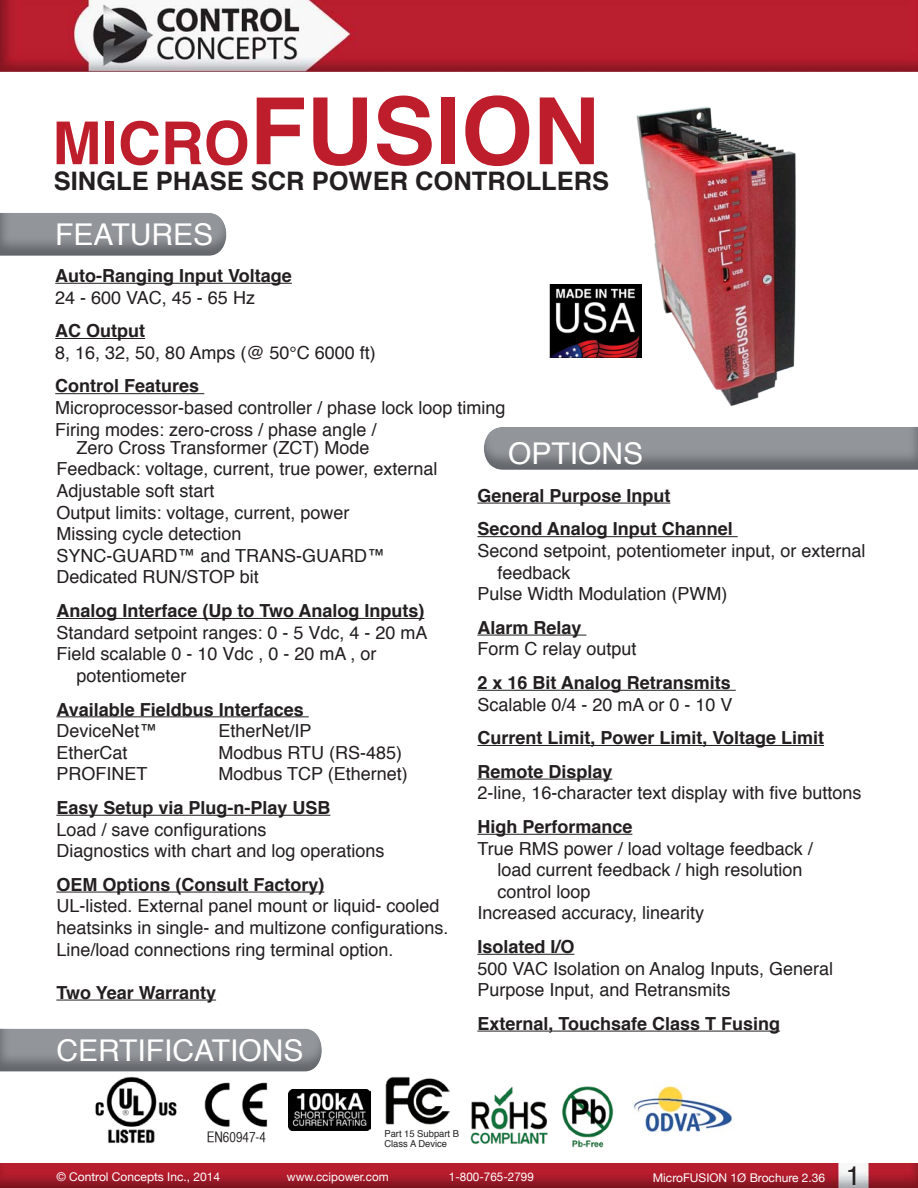
<style>
.page{position:relative;width:918px;height:1188px;background:#fff}
.page>*{position:absolute;margin:0;border:0;box-sizing:border-box;transform-origin:0 0}
.t1{font:700 92.7px "Helvetica";color:#be1d2c}
.t2{font:700 59.25px "Helvetica";color:#be1d2c}
.t3{font:30px "Helvetica";color:#fff}
.t4{font:27px "Helvetica";color:#231f20}
.t5{font:700 25.5px "Helvetica";color:#231f20}
.t6{font:18px/21.6px "Helvetica";color:#231f20}
.t7{font:700 18px/33.6px "Helvetica";color:#231f20}
.t8{font:14.25px "Helvetica CY Plain";color:#231f20}
.t9{font:12px "Helvetica Neue";color:#fff}
.t10{font:9.6px/10.2px "Helvetica";color:#231f20}
</style>
<div class="page">
<img style="left:0;top:1163px;width:918px;height:25px">
<img style="left:0;top:0;width:918px;height:72px">
<div style="left:0;top:213px;width:227px;height:45px;background:#929599;opacity:.75"></div>
<hr style="left:477px;top:503px;width:193px;height:1px;background:#231f20">
<hr style="left:477px;top:536px;width:261px;height:1px;background:#231f20">
<hr style="left:477px;top:635px;width:109px;height:1px;background:#231f20">
<hr style="left:477px;top:690px;width:259px;height:1px;background:#231f20">
<hr style="left:477px;top:745px;width:347px;height:1px;background:#231f20">
<hr style="left:477px;top:779px;width:135px;height:1px;background:#231f20">
<hr style="left:477px;top:834px;width:155px;height:1px;background:#231f20">
<hr style="left:477px;top:954px;width:97px;height:1px;background:#231f20">
<hr style="left:477px;top:1031px;width:303px;height:1px;background:#231f20">
<hr style="left:55px;top:283px;width:237px;height:1px;background:#231f20">
<hr style="left:55px;top:338px;width:90px;height:1px;background:#231f20">
<hr style="left:55px;top:393px;width:149px;height:1px;background:#231f20">
<div style="left:0;top:1029px;width:323px;height:45px;background:#929599;opacity:.75"></div>
<img style="left:632px;top:1085px;width:100px;height:47px">
<img style="left:470px;top:1086px;width:144px;height:62px">
<img style="left:385px;top:1077px;width:65px;height:47px">
<img style="left:204px;top:1082px;width:64px;height:45px">
<img style="left:289px;top:1089px;width:81px;height:42px">
<img style="left:549px;top:284px;width:74px;height:74px">
<div style="left:483px;top:427px;width:435px;height:45px;background:#929599;opacity:.75"></div>
<img style="left:95px;top:1076px;width:82px;height:68px">
<hr style="left:56px;top:618px;width:368px;height:1px;background:#231f20">
<hr style="left:56px;top:716px;width:253px;height:1px;background:#231f20">
<hr style="left:56px;top:815px;width:274px;height:1px;background:#231f20">
<hr style="left:56px;top:892px;width:268px;height:1px;background:#231f20">
<hr style="left:56px;top:1000px;width:160px;height:1px;background:#231f20">
<img style="left:623px;top:107px;width:173px;height:299px">
<h1 class="t1" style="left:250px;top:57px;width:352px">FUSION</h1>
<h2 class="t2" style="left:52px;top:96px;width:199px">MICRO</h2>
<h3 class="t5" style="left:54px;top:161px;width:557px">SINGLE PHASE SCR POWER CONTROLLERS</h3>
<h3 class="t3" style="left:55px;top:211px;width:159px">FEATURES</h3>
<p class="t7" style="left:55px;top:259px;width:238px">Auto-Ranging Input Voltage</p>
<p class="t6" style="left:55px;top:287px;width:201px">24 - 600 VAC, 45 - 65 Hz</p>
<p class="t7" style="left:55px;top:314px;width:91px">AC Output</p>
<p class="t6" style="left:55px;top:342px;width:322px">8, 16, 32, 50, 80 Amps (@ 50°C 6000 ft)</p>
<p class="t7" style="left:55px;top:369px;width:146px">Control Features</p>
<p class="t6" style="left:55px;top:397px;width:452px">Microprocessor-based controller / phase lock loop timing<br>Firing modes: zero-cross / phase angle /</p>
<p class="t6" style="left:56px;top:437px;width:383px;text-indent:20px">Zero Cross Transformer (ZCT) Mode<br>Feedback: voltage, current, true power, external<br>Adjustable soft start<br>Output limits: voltage, current, power<br>Missing cycle detection<br>SYNC-GUARD™ and TRANS-GUARD™<br>Dedicated RUN/STOP bit</p>
<p class="t7" style="left:56px;top:594px;width:370px">Analog Interface (Up to Two Analog Inputs)</p>
<p class="t6" style="left:56px;top:622px;width:373px">Standard setpoint ranges: 0 - 5 Vdc, 4 - 20 mA</p>
<p class="t6" style="left:56px;top:644px;width:322px">Field scalable 0 - 10 Vdc , 0 - 20 mA , or</p>
<p class="t6" style="left:76px;top:665px;width:112px">potentiometer</p>
<p class="t7" style="left:56px;top:693px;width:249px">Available Fieldbus Interfaces</p>
<p class="t6" style="left:56px;top:721px;width:103px">DeviceNet™</p>
<p class="t6" style="left:218px;top:721px;width:95px">EtherNet/IP</p>
<p class="t6" style="left:56px;top:742px;width:73px">EtherCat</p>
<p class="t6" style="left:218px;top:742px;width:185px">Modbus RTU (RS-485)</p>
<p class="t6" style="left:56px;top:764px;width:93px">PROFINET</p>
<p class="t6" style="left:218px;top:764px;width:191px">Modbus TCP (Ethernet)</p>
<p class="t7" style="left:56px;top:791px;width:276px">Easy Setup via Plug-n-Play USB</p>
<p class="t6" style="left:56px;top:819px;width:330px">Load / save configurations<br>Diagnostics with chart and log operations</p>
<p class="t7" style="left:56px;top:868px;width:270px">OEM Options (Consult Factory)</p>
<p class="t6" style="left:56px;top:896px;width:394px">UL-listed. External panel mount or liquid- cooled heatsinks in single- and multizone configurations.<br>Line/load connections ring terminal option.</p>
<p class="t7" style="left:56px;top:976px;width:161px">Two Year Warranty</p>
<h3 class="t3" style="left:508px;top:431px;width:137px">OPTIONS</h3>
<p class="t7" style="left:477px;top:479px;width:257px">General Purpose Input<br>Second Analog Input Channel</p>
<p class="t6" style="left:477px;top:540px;width:390px">Second setpoint, potentiometer input, or external</p>
<p class="t6" style="left:497px;top:562px;width:75px">feedback</p>
<p class="t6" style="left:477px;top:584px;width:252px">Pulse Width Modulation (PWM)</p>
<p class="t7" style="left:477px;top:611px;width:106px">Alarm Relay</p>
<p class="t6" style="left:477px;top:639px;width:161px">Form C relay output</p>
<p class="t7" style="left:477px;top:666px;width:255px">2 x 16 Bit Analog Retransmits</p>
<p class="t6" style="left:477px;top:694px;width:257px">Scalable 0/4 - 20 mA or 0 - 10 V</p>
<p class="t7" style="left:477px;top:721px;width:348px">Current Limit, Power Limit, Voltage Limit<br>Remote Display</p>
<p class="t6" style="left:477px;top:783px;width:386px">2-line, 16-character text display with five buttons</p>
<p class="t7" style="left:477px;top:810px;width:157px">High Performance</p>
<p class="t6" style="left:477px;top:838px;width:337px">True RMS power / load voltage feedback /</p>
<p class="t6" style="left:497px;top:860px;width:307px">load current feedback / high resolution</p>
<p class="t6" style="left:497px;top:881px;width:95px">control loop</p>
<p class="t6" style="left:477px;top:903px;width:228px">Increased accuracy, linearity</p>
<p class="t7" style="left:477px;top:930px;width:99px">Isolated I/O</p>
<p class="t6" style="left:477px;top:958px;width:357px">500 VAC Isolation on Analog Inputs, General<br>Purpose Input, and Retransmits</p>
<p class="t7" style="left:477px;top:1007px;width:304px">External, Touchsafe Class T Fusing</p>
<h3 class="t3" style="left:56px;top:1027px;width:249px">CERTIFICATIONS</h3>
<p class="t8" style="left:207px;top:1129px;width:61px">EN60947-4</p>
<p class="t10" style="left:384px;top:1129px;width:76px">Part 15 Subpart B<br>Class A Device</p>
<p class="t9" style="left:56px;top:1168px;width:165px">© Control Concepts Inc., 2014</p>
<p class="t9" style="left:287px;top:1168px;width:103px">www.ccipower.com</p>
<p class="t9" style="left:449px;top:1168px;width:86px">1-800-765-2799</p>
<p class="t9" style="left:653px;top:1169px;width:174px">MicroFUSION 1Ø Brochure 2.36</p>
<h3 class="t4" style="left:846px;top:1155px;width:17px">1</h3>
</div>
